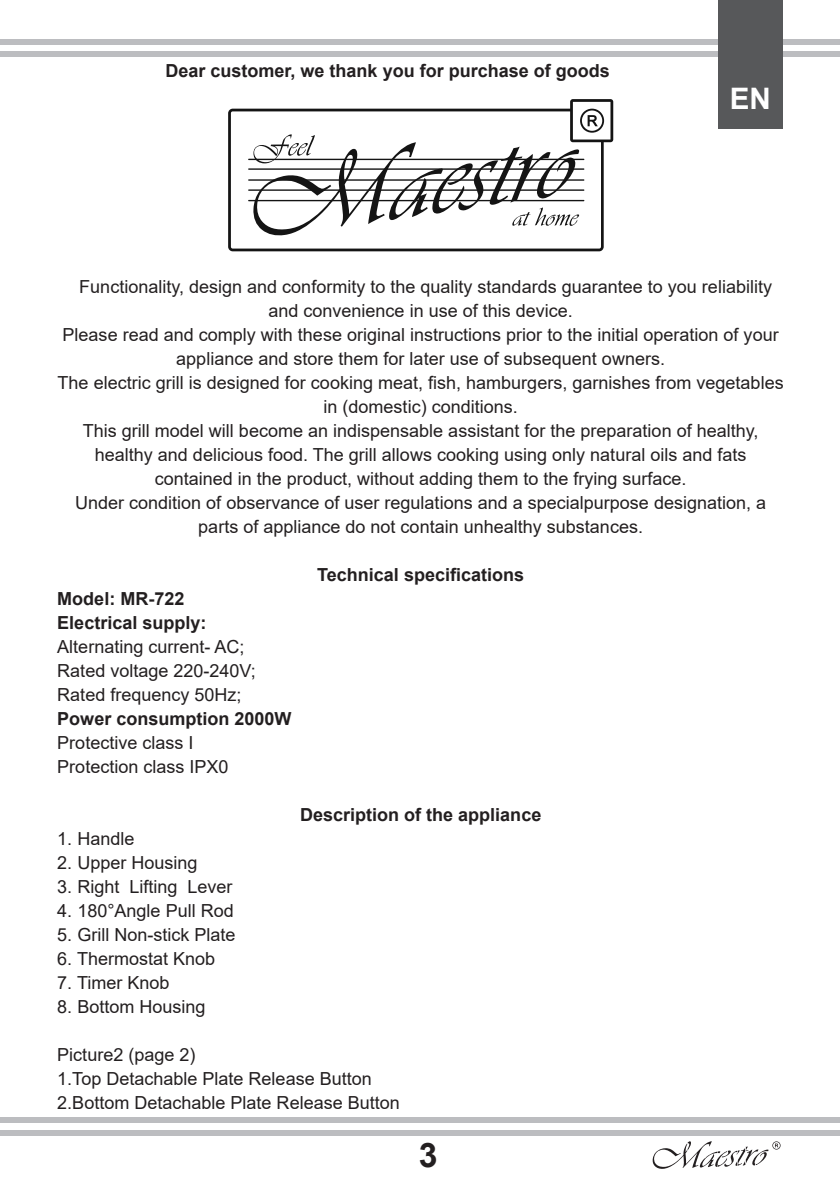
<style>
.page{position:relative;width:840px;height:1191px;background:#fff}
.page>*{position:absolute;margin:0;border:0;box-sizing:border-box;transform-origin:0 0}
.t1{font:700 33.8px "Arial";color:#231f20}
.t2{font:700 29.6px "Arial";color:#fff}
.t3{font:18px/24px "Arial";color:#231f20;text-align:center}
.t4{font:700 18px "Arial";color:#231f20}
</style>
<div class="page">
<div style="left:1px;top:1117px;width:838px;height:5px;background:#bcbdc0"></div>
<div style="left:1px;top:39px;width:838px;height:5px;background:#bcbdc0"></div>
<div style="left:1px;top:1130px;width:838px;height:5px;background:#bcbdc0"></div>
<div style="left:1px;top:51px;width:838px;height:6px;background:#bcbdc0"></div>
<svg style="left:652px;top:1141px;width:128px;height:27px"></svg>
<svg style="left:228px;top:99px;width:385px;height:152px"></svg>
<svg style="left:253px;top:109px;width:350px;height:127px"></svg>
<div style="left:717px;top:0;width:65px;height:129px;background:#57585a"></div>
<p class="t4" style="left:165px;top:58px;width:446px">Dear customer, we thank you for purchase of goods</p>
<p class="t2" style="left:729px;top:78px;width:43px">EN</p>
<p class="t3" style="left:79px;top:274px;width:693px">Functionality, design and conformity to the quality standards guarantee to you reliability and convenience in use of this device.</p>
<p class="t3" style="left:63px;top:322px;width:717px">Please read and comply with these original instructions prior to the initial operation of your appliance and store them for later use of subsequent owners.</p>
<p class="t3" style="left:58px;top:370px;width:727px">The electric grill is designed for cooking meat, fish, hamburgers, garnishes from vegetables in (domestic) conditions.</p>
<p class="t3" style="left:83px;top:418px;width:677px">This grill model will become an indispensable assistant for the preparation of healthy, healthy and delicious food. The grill allows cooking using only natural oils and fats contained in the product, without adding them to the frying surface.</p>
<p class="t3" style="left:75px;top:490px;width:692px">Under condition of observance of user regulations and a specialpurpose designation, a parts of appliance do not contain unhealthy substances.</p>
<p class="t4" style="left:317px;top:562px;width:208px">Technical specifications</p>
<p class="t4" style="left:57px;top:586px;width:129px">Model: MR-722</p>
<p class="t4" style="left:57px;top:610px;width:151px">Electrical supply:</p>
<p class="t3" style="left:57px;top:634px;width:189px">Alternating current- AC;</p>
<p class="t3" style="left:57px;top:658px;width:200px">Rated voltage 220-240V;</p>
<p class="t3" style="left:57px;top:682px;width:186px">Rated frequency 50Hz;</p>
<p class="t4" style="left:57px;top:706px;width:236px">Power consumption 2000W</p>
<p class="t3" style="left:57px;top:730px;width:138px">Protective class I</p>
<p class="t3" style="left:57px;top:754px;width:173px">Protection class IPX0</p>
<p class="t4" style="left:300px;top:802px;width:243px">Description of the appliance</p>
<p class="t3" style="left:57px;top:826px;width:79px">1. Handle</p>
<p class="t3" style="left:57px;top:850px;width:142px">2. Upper Housing</p>
<p class="t3" style="left:57px;top:874px;width:177px">3. Right Lifting Lever</p>
<p class="t3" style="left:57px;top:898px;width:178px">4. 180°Angle Pull Rod</p>
<p class="t3" style="left:57px;top:922px;width:180px">5. Grill Non-stick Plate</p>
<p class="t3" style="left:57px;top:946px;width:159px">6. Thermostat Knob</p>
<p class="t3" style="left:57px;top:970px;width:114px">7. Timer Knob</p>
<p class="t3" style="left:57px;top:994px;width:150px">8. Bottom Housing</p>
<p class="t3" style="left:57px;top:1042px;width:140px">Picture2 (page 2)</p>
<p class="t3" style="left:57px;top:1066px;width:316px">1.Top Detachable Plate Release Button</p>
<p class="t3" style="left:57px;top:1090px;width:344px">2.Bottom Detachable Plate Release Button</p>
<h1 class="t1" style="left:418px;top:1131px;width:20px">3</h1>
</div>
